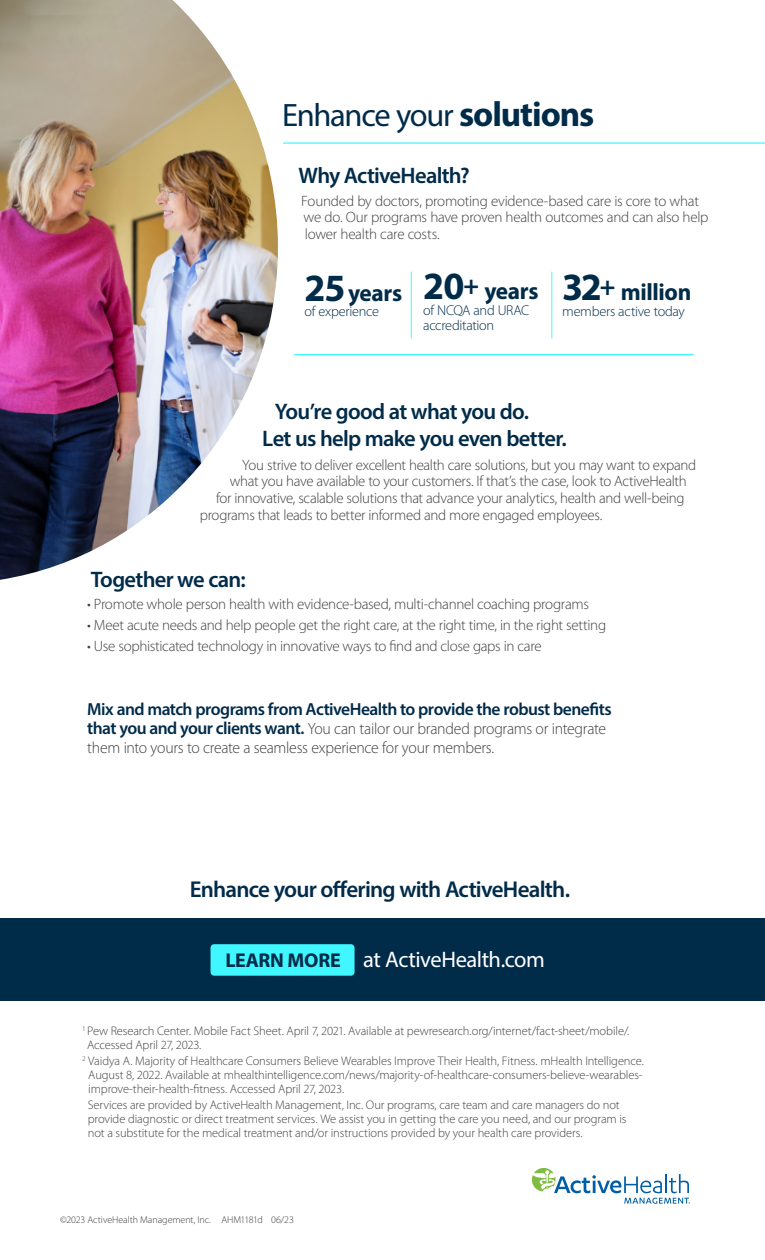
<style>
.page{position:relative;width:765px;height:1260px;background:#fff}
.page>*{position:absolute;margin:0;border:0;box-sizing:border-box;transform-origin:0 0}
.t1{font:700 38.75px "Myriad Pro";color:#002b49}
.t2{font:32.5px "Myriad Pro";letter-spacing:-.04em;color:#002b49}
.t3{font:700 23.75px "Myriad Pro";letter-spacing:-.015em;color:#002b49}
.t4{font:600 23px "Myriad Pro";letter-spacing:-.035em;color:#002b49}
.t5{font:600 22.5px/27.5px "Myriad Pro";letter-spacing:-.03em;color:#002b49}
.t6{font:22.5px "Myriad Pro";letter-spacing:-.02em;color:#fff}
.t7{font:600 17.5px "Myriad Pro";letter-spacing:-.03em;color:#002b49}
.t8{font:300 16.25px/18.8px "Myriad Pro";letter-spacing:-.02em;color:#3f3f3f}
.t9{font:300 15px/16.9px "Myriad Pro";letter-spacing:-.02em;color:#3f3f3f}
.t10{font:300 14.25px "Myriad Pro";letter-spacing:-.02em;color:#002b49}
.t11{font:300 12.5px/13.8px "Myriad Pro";letter-spacing:-.01em;color:#434244}
.t12{font:300 10px "Myriad Pro";letter-spacing:-.005em;color:#3f3f3f}
.s1{font-weight:700;font-size:35px}
.s2{font-size:38.75px}
.s3{font-weight:600;font-size:17.5px;color:#002b49}
.s4{font-weight:600;font-size:17.5px;color:#003150}
.s5{font-weight:700;font-size:20px;color:#002b49}
</style>
<div class="page">
<hr style="left:294px;top:354px;width:400px;height:1px;background:#40f7ff">
<hr style="left:411px;top:272px;width:1px;height:66px;background:#40f7ff">
<hr style="left:552px;top:272px;width:1px;height:66px;background:#40f7ff">
<img style="left:0;top:0;width:278px;height:580px">
<div style="left:0;top:919px;width:765px;height:82px;background:#002b49"></div>
<div style="left:211px;top:944px;width:144px;height:32px;background:#40f7ff;border-radius:4px"></div>
<svg style="left:532px;top:1168px;width:158px;height:36px"></svg>
<hr style="left:283px;top:142px;width:482px;height:2px;background:#40f7ff">
<h1 class="t2" style="left:282px;top:95px;width:314px">Enhance your <span class="s1">solutions</span></h1>
<h2 class="t5" style="left:299px;top:161px;width:173px">Why ActiveHealth?</h2>
<p class="t9" style="left:301px;top:192px;width:409px">Founded by doctors, promoting evidence-based care is core to what we do. Our programs have proven health outcomes and can also help lower health care costs.</p>
<p class="t3" style="left:304px;top:277px;width:99px"><span class="s2">25</span>years</p>
<p class="t10" style="left:304px;top:303px;width:76px">of experience</p>
<p class="t1" style="left:443px;top:261px;width:23px">0</p>
<p class="t10" style="left:423px;top:317px;width:73px">accreditation</p>
<p class="t3" style="left:423px;top:276px;width:117px"><span class="s2">2</span> <sup>+</sup> years</p>
<p class="t10" style="left:423px;top:301px;width:108px">of NCQA and URAC</p>
<p class="t3" style="left:562px;top:277px;width:131px"><span class="s2">32</span><sup>+</sup> million</p>
<p class="t10" style="left:562px;top:302px;width:124px">members active today</p>
<h3 class="t5" style="left:262px;top:397px;width:306px;text-indent:13px">You’re good at what you do.<br>Let us help make you even better.</h3>
<p class="t9" style="left:242px;top:456px;width:455px">You strive to deliver excellent health care solutions, but you may want to expand</p>
<p class="t9" style="left:230px;top:473px;width:458px">what you have available to your customers. If that’s the case, look to ActiveHealth</p>
<p class="t9" style="left:216px;top:490px;width:470px">for innovative, scalable solutions that advance your analytics, health and well-being</p>
<p class="t9" style="left:200px;top:507px;width:404px">programs that leads to better informed and more engaged employees.</p>
<h3 class="t5" style="left:91px;top:565px;width:156px">Together we can:</h3>
<p class="t9" style="left:87px;top:595px;width:503px">• Promote whole person health with evidence-based, multi-channel coaching programs</p>
<p class="t9" style="left:87px;top:617px;width:520px">• Meet acute needs and help people get the right care, at the right time, in the right setting</p>
<p class="t9" style="left:87px;top:638px;width:456px">• Use sophisticated technology in innovative ways to find and close gaps in care</p>
<p class="t7" style="left:87px;top:698px;width:526px">Mix and match programs from ActiveHealth to provide the robust benefits</p>
<p class="t8" style="left:87px;top:719px;width:520px"><span class="s3">that you and your clients want</span><span class="s4">.</span> You can tailor our branded programs or integrate them into yours to create a seamless experience for your members.</p>
<h3 class="t4" style="left:190px;top:874px;width:382px">Enhance your offering with ActiveHealth.</h3>
<p class="t6" style="left:225px;top:946px;width:321px"><span class="s5">LEARN MORE</span> at ActiveHealth.com</p>
<p class="t11" style="left:87px;top:1024px;width:544px;text-indent:-5px"><sup>1</sup> Pew Research Center. Mobile Fact Sheet. April 7, 2021. Available at pewresearch.org/internet/fact-sheet/mobile/.<br>Accessed April 27, 2023.</p>
<p class="t11" style="left:88px;top:1054px;width:557px;text-align:justify;text-indent:-6px"><sup>2</sup> Vaidya A. Majority of Healthcare Consumers Believe Wearables Improve Their Health, Fitness. mHealth Intelligence.<br>August 8, 2022. Available at mhealthintelligence.com/news/majority-of-healthcare-consumers-believe-wearables&shy;improve-their-health-fitness. Accessed April 27, 2023.</p>
<p class="t11" style="left:88px;top:1098px;width:540px">Services are provided by ActiveHealth Management, Inc. Our programs, care team and care managers do not provide diagnostic or direct treatment services. We assist you in getting the care you need, and our program is not a substitute for the medical treatment and/or instructions provided by your health care providers.</p>
<p class="t12" style="left:60px;top:1214px;width:235px">©2023 ActiveHealth Management, Inc. AHM1181d 06/23</p>
</div>
